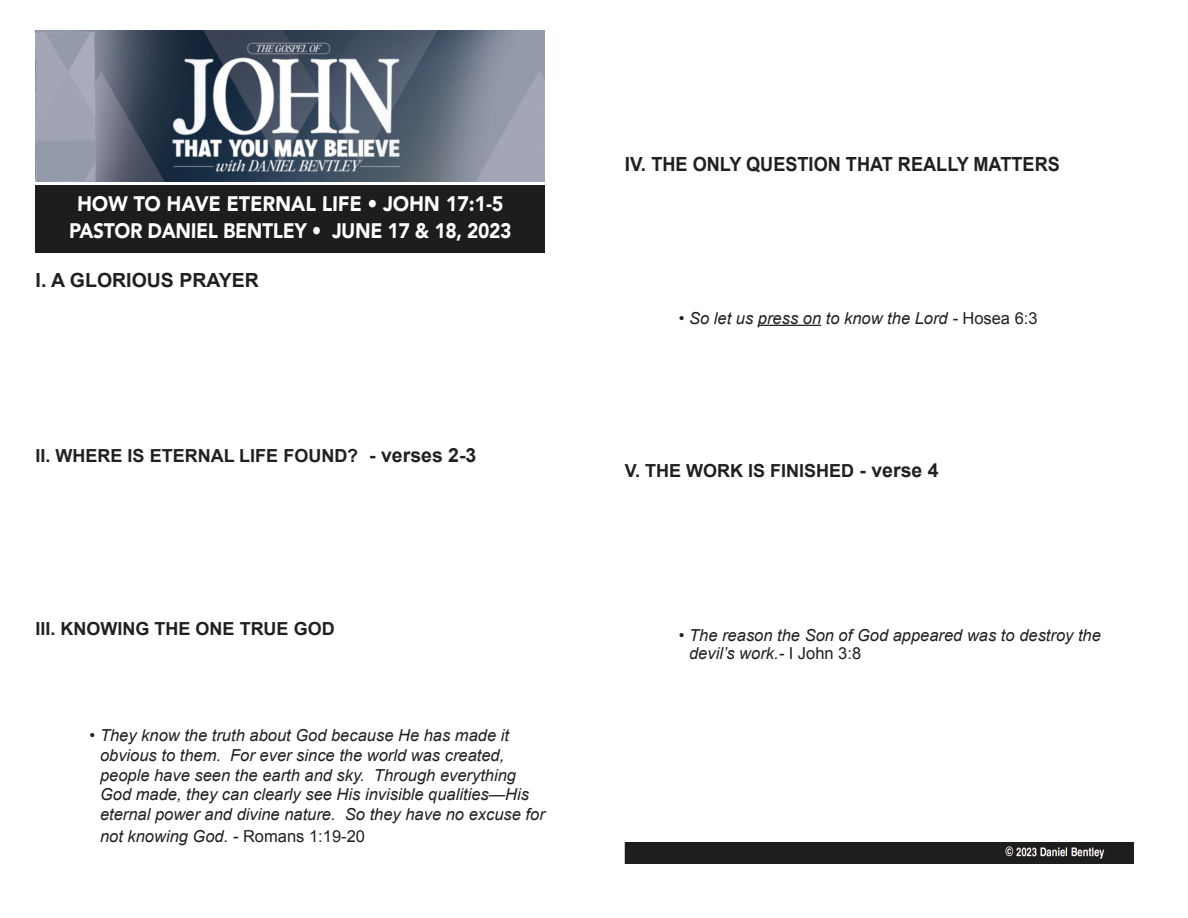
<style>
.page{position:relative;width:1188px;height:918px;background:#fff}
.page>*{position:absolute;margin:0;border:0;box-sizing:border-box;transform-origin:0 0}
.t1{font:900 21px/27px "Avenir";letter-spacing:-.01em;color:#fff;text-align:center;scale:.93 1}
.t2{font:700 19.5px "Arial";color:#231f20}
.t3{font:700 18px "Arial";color:#231f20}
.t4{font:italic 16.5px/19.8px "Arial";color:#231f20}
.s1{font-size:19.5px}
.s2{font-style:normal}
</style>
<div class="page">
<hr style="left:758px;top:325px;width:63px;height:1px;background:#231f20">
<img style="left:36px;top:30px;width:509px;height:152px">
<div style="left:36px;top:186px;width:509px;height:67px;background:#1f1c1d"></div>
<div style="left:625px;top:842px;width:509px;height:22px;background:#201d1e"></div>
<p class="t1" style="left:69px;top:190px;width:478px">HOW TO HAVE ETERNAL LIFE • JOHN 17:1-5<br>PASTOR DANIEL BENTLEY • JUNE 17 &amp; 18, 2023</p>
<p class="t2" style="left:36px;top:268px;width:225px">I. A GLORIOUS PRAYER</p>
<p class="t3" style="left:36px;top:444px;width:442px">II. WHERE IS ETERNAL LIFE FOUND? <span class="s1">- verses 2-3</span></p>
<p class="t3" style="left:36px;top:617px;width:301px">III. KNOWING THE ONE TRUE GOD</p>
<p class="t4" style="left:100px;top:726px;width:446px;text-indent:-10px"><span class="s2">•</span> They know the truth about God because He has made it obvious to them. For ever since the world was created, people have seen the earth and sky. Through everything God made, they can clearly see His invisible qualities—His eternal power and divine nature. So they have no excuse for</p>
<p class="t4" style="left:100px;top:826px;width:267px">not knowing God. - <span class="s2">Romans 1:19-20</span></p>
<p class="t2" style="left:625px;top:151px;width:437px">IV. THE ONLY QUESTION THAT REALLY MATTERS</p>
<p class="t4" style="left:679px;top:308px;width:360px"><span class="s2">•</span> So let us press on to know the Lord - <span class="s2">Hosea 6:3</span></p>
<p class="t3" style="left:625px;top:458px;width:315px">V. THE WORK IS FINISHED <span class="s1">- verse 4</span></p>
<p class="t4" style="left:689px;top:626px;width:413px;line-height:18px;text-indent:-10px"><span class="s2">•</span> The reason the Son of God appeared was to destroy the devil’s work.- <span class="s2">I John 3:8</span></p>
</div>
